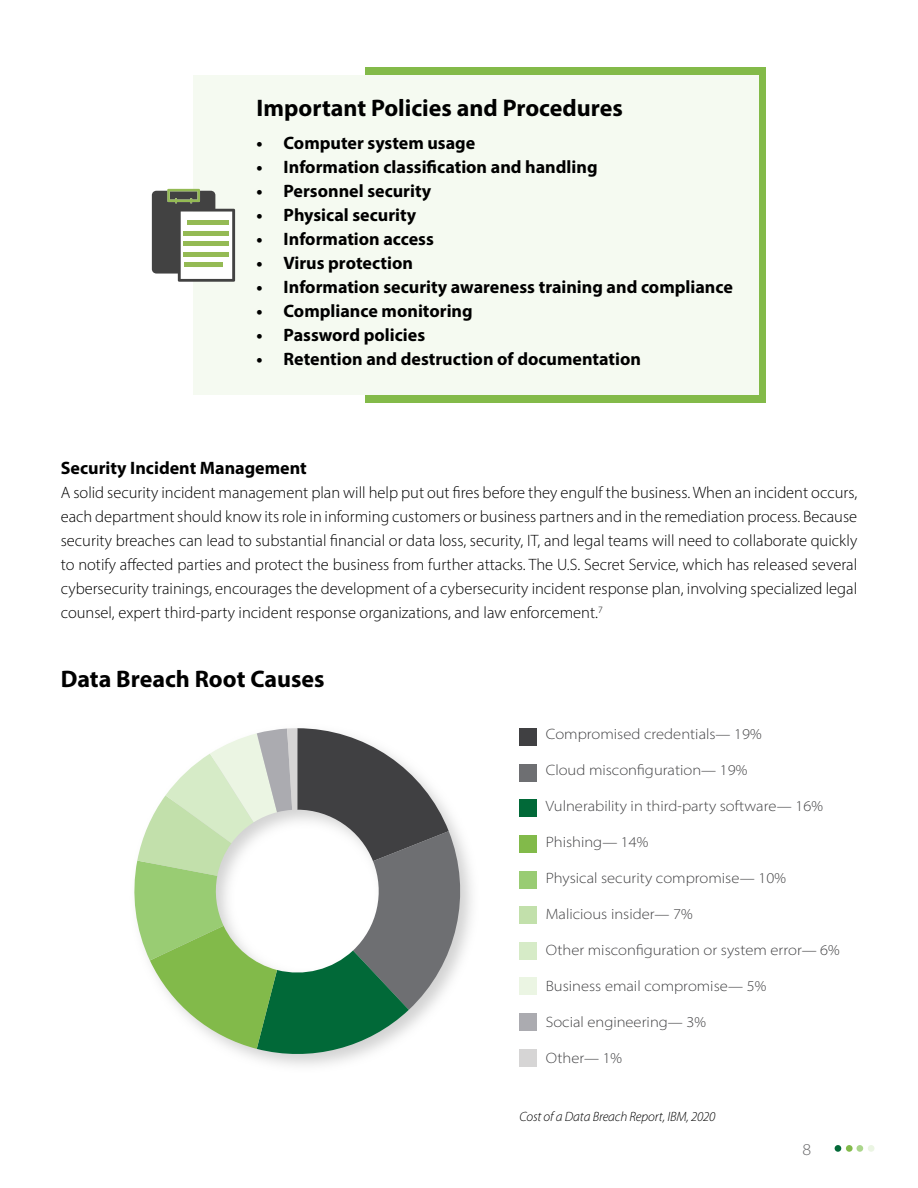
<style>
.page{position:relative;width:918px;height:1188px;background:#fff}
.page>*{position:absolute;margin:0;border:0;box-sizing:border-box;transform-origin:0 0}
.t1{font:700 24px "Myriad Pro";color:#000}
.t2{font:700 18px "Myriad Pro";color:#000}
.t3{font:300 16.5px/24px "Myriad Pro";color:#000;text-align:justify}
.t4{font:300 semi-expanded 16.5px "Myriad Pro";color:#666668}
.t5{font:300 semi-expanded 15px "Myriad Pro";color:#404042}
.t6{font:italic 300 13.5px "Myriad Pro";letter-spacing:-.01em;color:#000}
</style>
<div class="page">
<div style="left:856px;top:1145px;width:7px;height:7px;background:#abd68c;border-radius:50%"></div>
<div style="left:868px;top:1145px;width:7px;height:7px;background:#ebf5e3;border-radius:50%"></div>
<div style="left:835px;top:1145px;width:6px;height:7px;background:#036938;border-radius:50%"></div>
<div style="left:846px;top:1145px;width:7px;height:7px;background:#82ba4a;border-radius:50%"></div>
<div style="left:366px;top:68px;width:400px;height:335px;background:#83ba49"></div>
<div style="left:193px;top:75px;width:566px;height:320px;background:#f5faf1"></div>
<svg style="left:152px;top:189px;width:83px;height:93px"></svg>
<div style="left:187px;top:220px;width:42px;height:5px;background:#94ba54"></div>
<hr style="left:184px;top:231px;width:45px;height:4px;background:#94ba54">
<div style="left:184px;top:241px;width:45px;height:5px;background:#94ba54"></div>
<div style="left:184px;top:252px;width:45px;height:5px;background:#94ba54"></div>
<hr style="left:184px;top:263px;width:39px;height:4px;background:#94ba54">
<svg style="left:134px;top:728px;width:338px;height:335px"></svg>
<div style="left:519px;top:728px;width:18px;height:18px;background:#404042"></div>
<div style="left:519px;top:764px;width:18px;height:18px;background:#6e6f72"></div>
<div style="left:519px;top:799px;width:18px;height:18px;background:#016938"></div>
<div style="left:519px;top:835px;width:18px;height:18px;background:#82ba4a"></div>
<div style="left:519px;top:871px;width:18px;height:17px;background:#99cc73"></div>
<div style="left:519px;top:906px;width:18px;height:18px;background:#c2e0ab"></div>
<div style="left:519px;top:942px;width:18px;height:18px;background:#d6ebc7"></div>
<div style="left:519px;top:977px;width:18px;height:18px;background:#ebf5e3"></div>
<div style="left:519px;top:1013px;width:18px;height:18px;background:#ababb0"></div>
<div style="left:519px;top:1049px;width:18px;height:17px;background:#d6d5d5"></div>
<h1 class="t1" style="left:257px;top:92px;width:368px">Important Policies and Procedures</h1>
<p class="t2" style="left:257px;top:131px;width:220px">• Computer system usage</p>
<p class="t2" style="left:257px;top:155px;width:342px">• Information classification and handling</p>
<p class="t2" style="left:257px;top:179px;width:176px">• Personnel security</p>
<p class="t2" style="left:257px;top:203px;width:161px">• Physical security</p>
<p class="t2" style="left:257px;top:227px;width:179px">• Information access</p>
<p class="t2" style="left:257px;top:251px;width:158px">• Virus protection</p>
<p class="t2" style="left:257px;top:275px;width:478px">• Information security awareness training and compliance</p>
<p class="t2" style="left:257px;top:299px;width:218px">• Compliance monitoring</p>
<p class="t2" style="left:257px;top:323px;width:170px">• Password policies</p>
<p class="t2" style="left:257px;top:347px;width:386px">• Retention and destruction of documentation</p>
<p class="t2" style="left:61px;top:456px;width:248px">Security Incident Management</p>
<p class="t3" style="left:61px;top:480px;width:798px">A solid security incident management plan will help put out fires before they engulf the business. When an incident occurs, each department should know its role in informing customers or business partners and in the remediation process. Because security breaches can lead to substantial financial or data loss, security, IT, and legal teams will need to collaborate quickly to notify affected parties and protect the business from further attacks. The U.S. Secret Service, which has released several cybersecurity trainings, encourages the development of a cybersecurity incident response plan, involving specialized legal counsel, expert third-party incident response organizations, and law enforcement.<sup>7</sup></p>
<h1 class="t1" style="left:61px;top:663px;width:265px">Data Breach Root Causes</h1>
<p class="t5" style="left:546px;top:725px;width:217px">Compromised credentials— 19%</p>
<p class="t5" style="left:546px;top:761px;width:203px">Cloud misconfiguration— 19%</p>
<p class="t5" style="left:546px;top:797px;width:279px">Vulnerability in third-party software— 16%</p>
<p class="t5" style="left:546px;top:833px;width:104px">Phishing— 14%</p>
<p class="t5" style="left:546px;top:869px;width:242px">Physical security compromise— 10%</p>
<p class="t5" style="left:546px;top:905px;width:148px">Malicious insider— 7%</p>
<p class="t5" style="left:546px;top:941px;width:295px">Other misconfiguration or system error— 6%</p>
<p class="t5" style="left:546px;top:977px;width:222px">Business email compromise— 5%</p>
<p class="t5" style="left:546px;top:1013px;width:162px">Social engineering— 3%</p>
<p class="t5" style="left:546px;top:1049px;width:78px">Other— 1%</p>
<p class="t6" style="left:519px;top:1108px;width:198px">Cost of a Data Breach Report, IBM, 2020</p>
<p class="t4" style="left:802px;top:1139px;width:10px">8</p>
</div>
